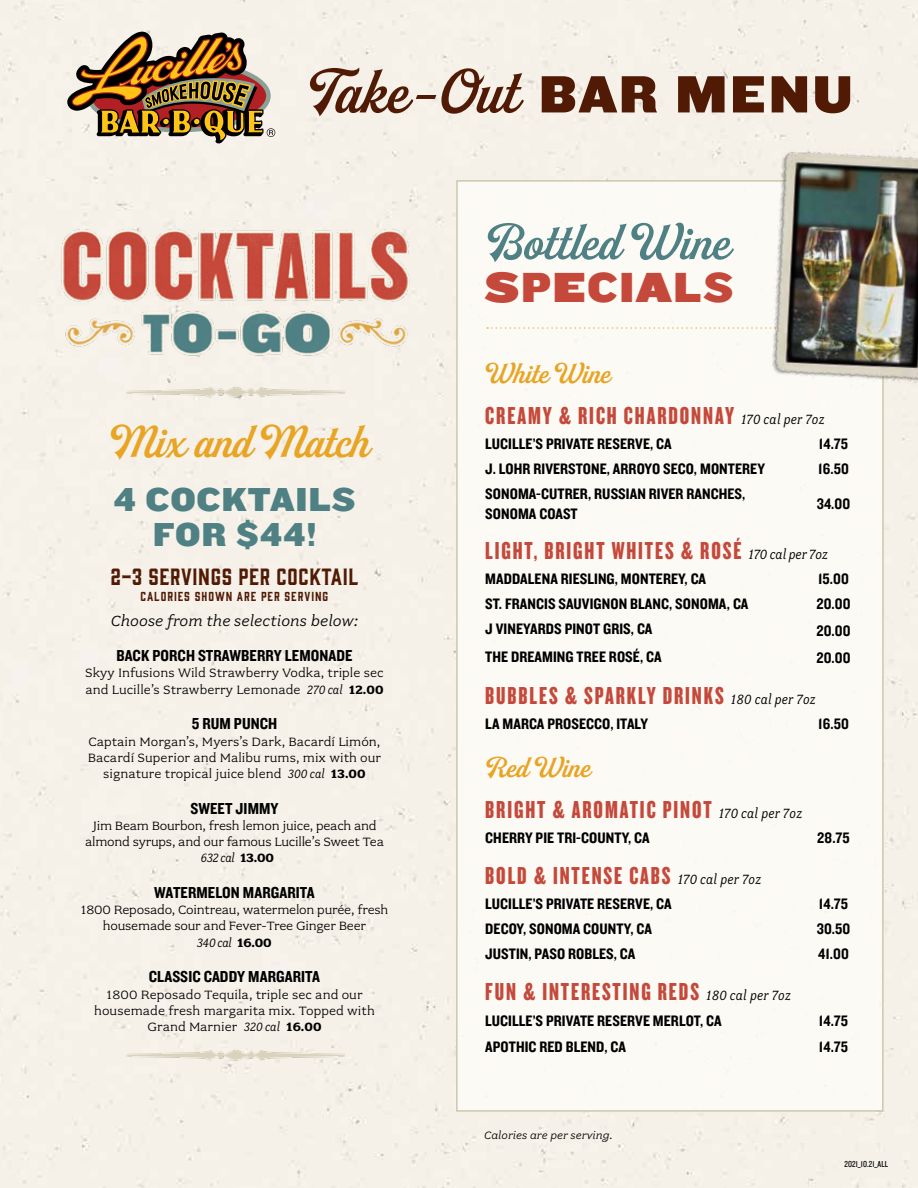
<style>
.page{position:relative;width:918px;height:1188px;background:#f5f1e8}
.page>*{position:absolute;margin:0;border:0;box-sizing:border-box;transform-origin:0 0}
.t1{font:64.95px "Buinton";color:#511a05}
.t2{font:53.1px "Buinton";color:#4f8083}
.t3{font:48px "Buinton";letter-spacing:-.01em;color:#e8a423}
.t4{font:43.8px "Knockout 72 Full Cruiserwt";color:#c5493b}
.t5{font:34.5px/34.5px "Knockout 72 Full Cruiserwt";letter-spacing:.02em;color:#4f8083;text-align:center}
.t6{font:30px "Buinton";color:#e8a423}
.t7{font:25.5px "Knockout 68 Full Featherwt";letter-spacing:.075em;color:#c5493b}
.t8{font:21.6px "Gin";letter-spacing:.03em;color:#511a05}
.t9{font:16.5px "Knockout 50 Welterweight";letter-spacing:.005em;color:#000}
.t10{font:italic 16.5px "Fairplex Wide OT";letter-spacing:.005em;color:#000}
.t11{font:15.75px/20.1px "Knockout 50 Welterweight";letter-spacing:.005em;color:#000}
.t12{font:13.5px/16.2px "Fairplex Wide OT";letter-spacing:.005em;color:#000;text-align:center}
.t13{font:13.5px/16.2px "Fairplex Wide OT";letter-spacing:-.015em;color:#000;text-align:center}
.t14{font:italic 13.5px "Fairplex Narrow OT";letter-spacing:-.015em;color:#000}
.t15{font:12px "Gin";letter-spacing:.08em;color:#511a05}
.t16{font:italic 12px "Fairplex Wide OT";letter-spacing:.005em;color:#000}
.t17{font:9px "Knockout 29 Junior Ltweight";letter-spacing:.005em;color:#000}
.s1{font-family:"Knockout 72 Full Cruiserwt";font-size:54.45px}
.s2{font-family:"Fairplex Narrow OT";font-style:italic}
.s3{font-weight:700}
.s4{font-family:"Fairplex Wide OT";font-weight:700;font-style:normal}
.s5{font-family:"Knockout 93 Ultmt Heviwt"}
.s6{font-family:"Fairplex Narrow OT";font-style:italic;font-size:15px;color:#000}
</style>
<div class="page">
<img style="left:60px;top:222px;width:349px;height:139px">
<img style="left:60px;top:1045px;width:350px;height:20px">
<img style="left:60px;top:382px;width:350px;height:20px">
<svg style="left:67px;top:32px;width:208px;height:111px"></svg>
<div style="left:457px;top:181px;width:426px;height:930px;background:#fefcf8"></div>
<svg style="left:487px;top:327px;width:280px;height:2px"></svg>
<img style="left:769px;top:144px;width:149px;height:240px">
<h1 class="t1" style="left:308px;top:55px;width:546px">Take-Out <span class="s1">BAR MENU</span></h1>
<h3 class="t3" style="left:110px;top:414px;width:260px">Mix and Match</h3>
<h3 class="t5" style="left:114px;top:481px;width:244px">4 COCKTAILS<br>FOR $44!</h3>
<h3 class="t8" style="left:110px;top:562px;width:250px">2-3 SERVINGS PER COCKTAIL</h3>
<p class="t15" style="left:141px;top:588px;width:189px">CALORIES SHOWN ARE PER SERVING</p>
<p class="t10" style="left:111px;top:611px;width:249px">Choose from the selections below:</p>
<p class="t9" style="left:116px;top:645px;width:238px">BACK PORCH STRAWBERRY LEMONADE</p>
<p class="t12" style="left:85px;top:665px;width:300px;text-align:left">Skyy Infusions Wild Strawberry Vodka, triple sec and Lucille’s Strawberry Lemonade <span class="s2">270 cal</span> <span class="s3">12.00</span></p>
<p class="t9" style="left:192px;top:713px;width:87px">5 RUM PUNCH</p>
<p class="t12" style="left:88px;top:733px;width:295px">Captain Morgan’s, Myers’s Dark, Bacardí Limón,<br>Bacardí Superior and Malibu rums, mix with our signature tropical juice blend <span class="s2">300 cal</span> <span class="s3">13.00</span></p>
<p class="t9" style="left:191px;top:797px;width:89px">SWEET JIMMY</p>
<p class="t13" style="left:85px;top:818px;width:300px">Jim Beam Bourbon, fresh lemon juice, peach and almond syrups, and our famous Lucille’s Sweet Tea</p>
<p class="t14" style="left:201px;top:851px;width:75px">632 cal <span class="s4">13.00</span></p>
<p class="t9" style="left:154px;top:882px;width:162px">WATERMELON MARGARITA</p>
<p class="t13" style="left:81px;top:902px;width:309px">1800 Reposado, Cointreau, watermelon purée, fresh housemade sour and Fever-Tree Ginger Beer</p>
<p class="t14" style="left:197px;top:935px;width:76px">340 cal <span class="s4">16.00</span></p>
<p class="t9" style="left:149px;top:966px;width:173px">CLASSIC CADDY MARGARITA</p>
<p class="t12" style="left:94px;top:986px;width:282px">1800 Reposado Tequila, triple sec and our housemade fresh margarita mix. Topped with<br>Grand Marnier <span class="s2">320 cal</span> <span class="s3">16.00</span></p>
<h2 class="t2" style="left:485px;top:212px;width:245px">Bottled Wine</h2>
<h3 class="t4" style="left:485px;top:257px;width:250px"><span class="s5">S</span>P<span class="s5">E</span>CI<span class="s5">A</span>LS</h3>
<h3 class="t6" style="left:485px;top:356px;width:126px">White Wine</h3>
<h3 class="t7" style="left:485px;top:400px;width:341px">CREAMY &amp; RICH CHARDONNAY <span class="s6">170 cal per 7oz</span></h3>
<p class="t11" style="left:485px;top:433px;width:188px">LUCILLE’S PRIVATE RESERVE, CA</p>
<p class="t11" style="left:819px;top:433px;width:31px">14.75</p>
<p class="t11" style="left:485px;top:458px;width:281px">J. LOHR RIVERSTONE, ARROYO SECO, MONTEREY</p>
<p class="t11" style="left:818px;top:458px;width:32px">16.50</p>
<p class="t11" style="left:485px;top:483px;width:262px">SONOMA-CUTRER, RUSSIAN RIVER RANCHES,<br>SONOMA COAST</p>
<p class="t11" style="left:817px;top:493px;width:35px">34.00</p>
<h3 class="t7" style="left:485px;top:535px;width:344px">LIGHT, BRIGHT WHITES &amp; ROSÉ <span class="s6">170 calper 7oz</span></h3>
<p class="t11" style="left:485px;top:569px;width:222px">MADDALENA RIESLING, MONTEREY, CA</p>
<p class="t11" style="left:818px;top:569px;width:32px">15.00</p>
<p class="t11" style="left:485px;top:594px;width:265px">ST. FRANCIS SAUVIGNON BLANC, SONOMA, CA</p>
<p class="t11" style="left:816px;top:594px;width:36px">20.00</p>
<p class="t11" style="left:485px;top:619px;width:169px">J VINEYARDS PINOT GRIS, CA</p>
<p class="t11" style="left:816px;top:620px;width:36px">20.00</p>
<p class="t11" style="left:485px;top:646px;width:178px">THE DREAMING TREE ROSÉ, CA</p>
<p class="t11" style="left:816px;top:647px;width:36px">20.00</p>
<h3 class="t7" style="left:485px;top:680px;width:332px">BUBBLES &amp; SPARKLY DRINKS <span class="s6">180 cal per 7oz</span></h3>
<p class="t11" style="left:485px;top:714px;width:164px">LA MARCA PROSECCO, ITALY</p>
<p class="t11" style="left:818px;top:714px;width:32px">16.50</p>
<h3 class="t6" style="left:485px;top:751px;width:106px">Red Wine</h3>
<h3 class="t7" style="left:485px;top:794px;width:318px">BRIGHT &amp; AROMATIC PINOT <span class="s6">170 cal per 7oz</span></h3>
<p class="t11" style="left:485px;top:827px;width:166px">CHERRY PIE TRI-COUNTY, CA</p>
<p class="t11" style="left:817px;top:827px;width:34px">28.75</p>
<h3 class="t7" style="left:485px;top:860px;width:277px">BOLD &amp; INTENSE CABS <span class="s6">170 cal per 7oz</span></h3>
<p class="t11" style="left:485px;top:893px;width:188px">LUCILLE’S PRIVATE RESERVE, CA</p>
<p class="t11" style="left:819px;top:893px;width:31px">14.75</p>
<p class="t11" style="left:485px;top:919px;width:168px">DECOY, SONOMA COUNTY, CA</p>
<p class="t11" style="left:817px;top:919px;width:35px">30.50</p>
<p class="t11" style="left:485px;top:944px;width:152px">JUSTIN, PASO ROBLES, CA</p>
<p class="t11" style="left:818px;top:944px;width:32px">41.00</p>
<h3 class="t7" style="left:485px;top:976px;width:307px">FUN &amp; INTERESTING REDS <span class="s6">180 cal per 7oz</span></h3>
<p class="t11" style="left:485px;top:1010px;width:238px">LUCILLE’S PRIVATE RESERVE MERLOT, CA</p>
<p class="t11" style="left:819px;top:1010px;width:31px">14.75</p>
<p class="t11" style="left:485px;top:1036px;width:142px">APOTHIC RED BLEND, CA</p>
<p class="t11" style="left:819px;top:1036px;width:31px">14.75</p>
<p class="t16" style="left:484px;top:1128px;width:130px">Calories are per serving.</p>
<p class="t17" style="left:845px;top:1158px;width:45px">2021_10.21_ALL</p>
</div>
